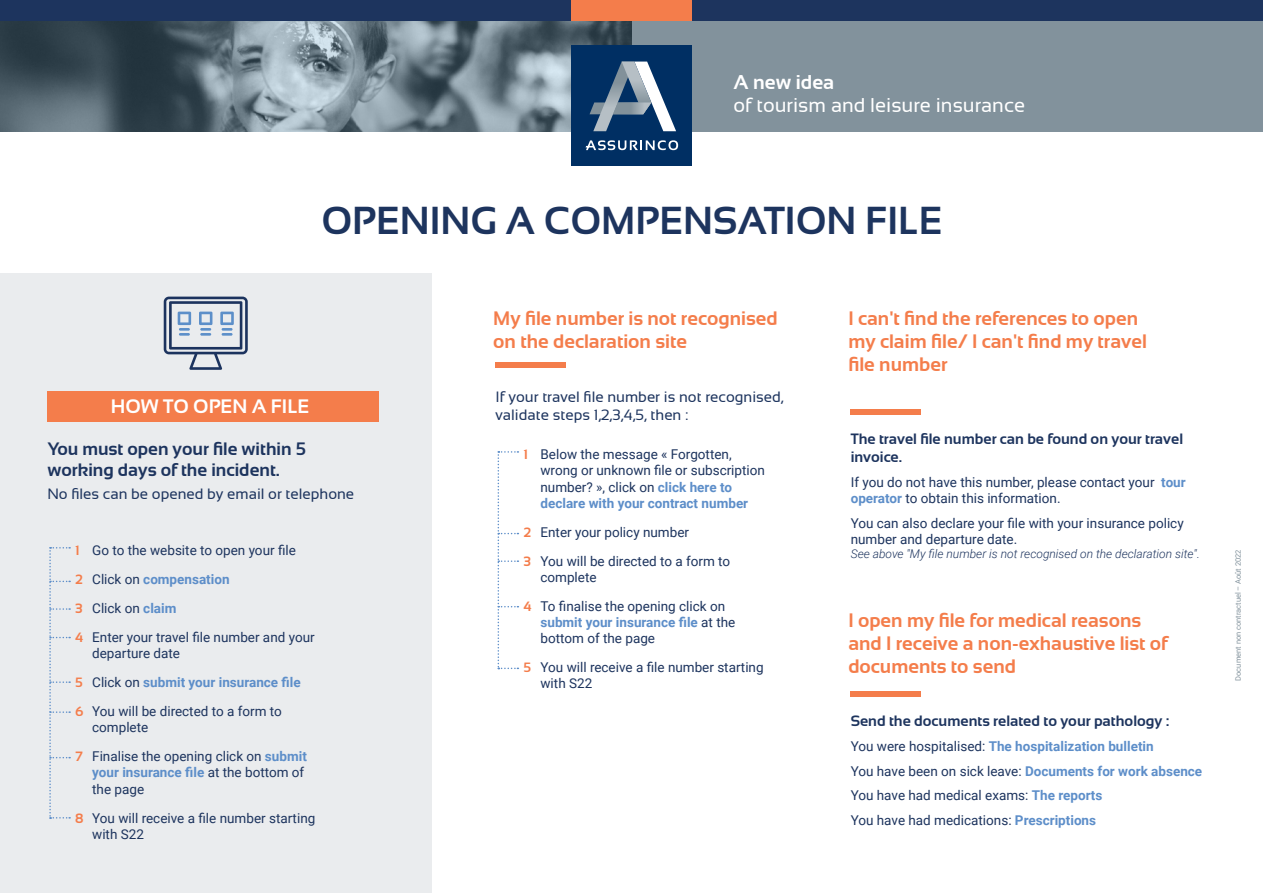
<style>
.page{position:relative;width:1263px;height:893px;background:#fff}
.page>*{position:absolute;margin:0;border:0;box-sizing:border-box;transform-origin:0 0}
.t1{font:700 39px "Sansation";color:#1d345e}
.t2{font:19.95px "Sansation";color:#fff}
.t3{font:700 19.95px "Sansation";color:#fff}
.t4{font:700 19.5px/23.4px "Sansation";color:#f47d4b}
.t5{font:700 19.5px "Sansation";color:#fff}
.t6{font:700 18px/21.6px "Sansation";color:#1d345e}
.t7{font:15px/18px "Sansation";color:#1d345e}
.t8{font:700 15px/18px "Sansation";color:#1d345e}
.t9{font:13.5px/16.2px "Roboto";color:#1d345e}
.t10{font:700 13.5px "Roboto";color:#5d8ec9}
.t11{font:italic 300 12px "Roboto";color:#1d345e}
.t12{font:7.5px "Roboto";color:#82929c}
.s1{font-family:"Sansation";font-weight:700;color:#f47d4b}
.s2{font-family:"Sansation";color:#f47d4b}
.s3{font-weight:400;color:#1d345e}
.s4{font-weight:700;color:#5d8ec9}
</style>
<div class="page">
<div style="left:0;top:274px;width:432px;height:619px;background:#eaecee"></div>
<div style="left:559px;top:0;width:704px;height:131px;background:#82929c"></div>
<img style="left:0;top:20px;width:632px;height:111px">
<div style="left:0;top:0;width:1263px;height:20px;background:#1d345e"></div>
<div style="left:571px;top:0;width:121px;height:20px;background:#f47d4b"></div>
<div style="left:571px;top:45px;width:121px;height:120px;background:#002f63"></div>
<svg style="left:585px;top:140px;width:93px;height:10px"></svg>
<svg style="left:589px;top:62px;width:87px;height:69px"></svg>
<div style="left:47px;top:392px;width:331px;height:30px;background:#f47d4b"></div>
<div style="left:495px;top:362px;width:71px;height:6px;background:#f47d4b"></div>
<div style="left:850px;top:409px;width:71px;height:6px;background:#f47d4b"></div>
<div style="left:850px;top:691px;width:71px;height:6px;background:#f47d4b"></div>
<svg style="left:49px;top:547px;width:21px;height:272px"></svg>
<svg style="left:498px;top:451px;width:20px;height:218px"></svg>
<svg style="left:164px;top:297px;width:84px;height:73px"></svg>
<p class="t3" style="left:733px;top:70px;width:102px">A new idea</p>
<p class="t2" style="left:733px;top:94px;width:293px">of tourism and leisure insurance</p>
<p class="t1" style="left:321px;top:198px;width:622px">OPENING A COMPENSATION FILE</p>
<p class="t5" style="left:111px;top:395px;width:200px">HOW TO OPEN A FILE</p>
<p class="t6" style="left:47px;top:438px;width:260px">You must open your file within 5 working days of the incident.</p>
<p class="t7" style="left:47px;top:484px;width:308px">No files can be opened by email or telephone</p>
<p class="t9" style="left:75px;top:542px;width:222px"><span class="s1">1</span> Go to the website to open your file</p>
<p class="t10" style="left:75px;top:570px;width:156px"><span class="s2">2</span> <span class="s3">Click on</span> compensation</p>
<p class="t9" style="left:75px;top:600px;width:103px"><span class="s1">3</span> Click on <span class="s4">claim</span></p>
<p class="t9" style="left:92px;top:628px;width:224px;text-indent:-17px"><span class="s1">4</span> Enter your travel file number and your departure date</p>
<p class="t10" style="left:75px;top:673px;width:227px"><span class="s2">5</span> <span class="s3">Click on</span> submit your insurance file</p>
<p class="t9" style="left:92px;top:703px;width:191px;text-indent:-17px"><span class="s1">6</span> You will be directed to a form to complete</p>
<p class="t9" style="left:92px;top:748px;width:216px;text-indent:-17px"><span class="s1">7</span> Finalise the opening click on <span class="s4">submit your insurance file</span> at the bottom of the page</p>
<p class="t9" style="left:92px;top:809px;width:225px;text-indent:-17px"><span class="s1">8</span> You will receive a file number starting with S22</p>
<p class="t4" style="left:493px;top:306px;width:286px">My file number is not recognised on the declaration site</p>
<p class="t4" style="left:848px;top:306px;width:300px">I can't find the references to open my claim file/ I can't find my travel file number</p>
<p class="t7" style="left:496px;top:387px;width:290px">If your travel file number is not recognised, validate steps 1,2,3,4,5, then :</p>
<p class="t9" style="left:540px;top:446px;width:226px;text-indent:-17px"><span class="s1">1</span> Below the message « Forgotten, wrong or unknown file or subscription number? », click on <span class="s4">click here to declare with your contract number</span></p>
<p class="t9" style="left:523px;top:523px;width:167px"><span class="s1">2</span> Enter your policy number</p>
<p class="t9" style="left:540px;top:552px;width:191px;text-indent:-17px"><span class="s1">3</span> You will be directed to a form to complete</p>
<p class="t9" style="left:540px;top:597px;width:196px;text-indent:-17px"><span class="s1">4</span> To finalise the opening click on <span class="s4">submit your insurance file</span> at the bottom of the page</p>
<p class="t9" style="left:540px;top:659px;width:225px;text-indent:-17px"><span class="s1">5</span> You will receive a file number starting with S22</p>
<p class="t8" style="left:851px;top:430px;width:334px">The travel file number can be found on your travel invoice.</p>
<p class="t9" style="left:851px;top:473px;width:337px">If you do not have this number, please contact your <span class="s4">tour operator</span> to obtain this information.</p>
<p class="t9" style="left:851px;top:514px;width:334px">You can also declare your file with your insurance policy number and departure date.</p>
<p class="t11" style="left:851px;top:546px;width:351px">See above "My file number is not recognised on the declaration site".</p>
<p class="t4" style="left:848px;top:608px;width:321px">I open my file for medical reasons and I receive a non-exhaustive list of documents to send</p>
<p class="t8" style="left:851px;top:712px;width:320px">Send the documents related to your pathology :</p>
<p class="t10" style="left:851px;top:736px;width:304px"><span class="s3">You were hospitalised:</span> The hospitalization bulletin</p>
<p class="t9" style="left:851px;top:762px;width:353px">You have been on sick leave: <span class="s4">Documents for work absence</span></p>
<p class="t9" style="left:851px;top:787px;width:253px">You have had medical exams: <span class="s4">The reports</span></p>
<p class="t9" style="left:851px;top:811px;width:247px">You have had medications: <span class="s4">Prescriptions</span></p>
<p class="t12" style="left:1233px;top:681px;width:133px;rotate:-90deg">Document non contractuel – Août 2022</p>
</div>
